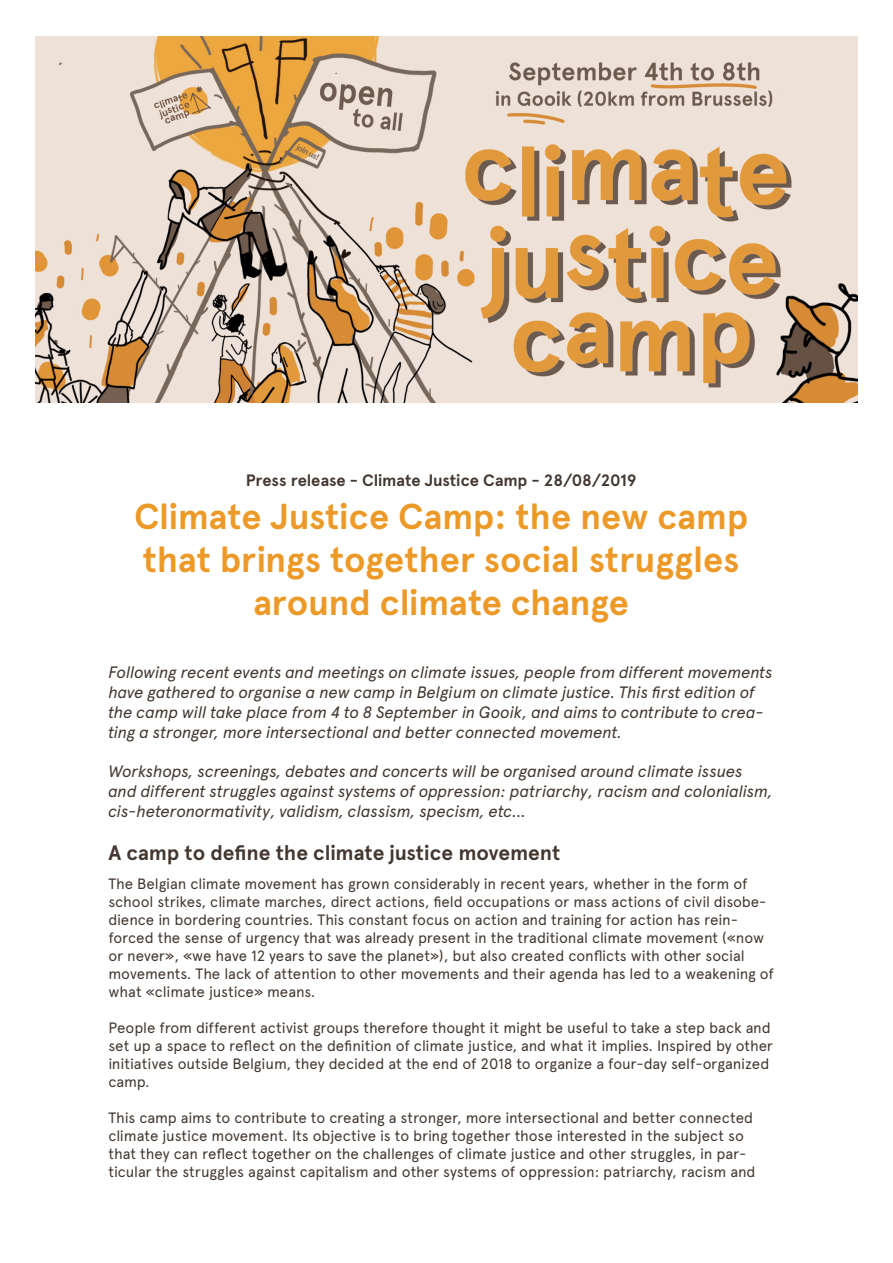
<style>
.page{position:relative;width:893px;height:1263px;background:#fff}
.page>*{position:absolute;margin:0;border:0;box-sizing:border-box;transform-origin:0 0}
.t1{font:700 36px/43.2px "Apercu Pro";letter-spacing:-.005em;color:#ed9927;text-align:center}
.t2{font:700 21px "Apercu Pro";letter-spacing:-.005em;color:#433730}
.t3{font:italic 16.5px/19.8px "Apercu Pro";letter-spacing:-.015em;color:#433730}
.t4{font:700 16.5px "Apercu Pro";letter-spacing:-.005em;color:#433730}
.t5{font:15px/18px "Apercu Pro";letter-spacing:-.005em;color:#433730}
</style>
<div class="page">
<img style="left:36px;top:36px;width:821px;height:367px">
<p class="t4" style="left:246px;top:468px;width:392px">Press release - Climate Justice Camp - 28/08/2019</p>
<p class="t1" style="left:134px;top:492px;width:616px">Climate Justice Camp: the new camp that brings together social struggles around climate change</p>
<p class="t3" style="left:108px;top:661px;width:666px">Following recent events and meetings on climate issues, people from different movements have gathered to organise a new camp in Belgium on climate justice. This first edition of the camp will take place from 4 to 8 September in Gooik, and aims to contribute to crea&shy;ting a stronger, more intersectional and better connected movement.</p>
<p class="t3" style="left:108px;top:760px;width:666px">Workshops, screenings, debates and concerts will be organised around climate issues and different struggles against systems of oppression: patriarchy, racism and colonialism, cis-heteronormativity, validism, classism, specism, etc...</p>
<p class="t2" style="left:108px;top:837px;width:454px">A camp to define the climate justice movement</p>
<p class="t5" style="left:108px;top:873px;width:667px">The Belgian climate movement has grown considerably in recent years, whether in the form of school strikes, climate marches, direct actions, field occupations or mass actions of civil disobe&shy;dience in bordering countries. This constant focus on action and training for action has rein&shy;forced the sense of urgency that was already present in the traditional climate movement («now or never», «we have 12 years to save the planet»), but also created conflicts with other social movements. The lack of attention to other movements and their agenda has led to a weakening of what «climate justice» means.</p>
<p class="t5" style="left:108px;top:1017px;width:666px">People from different activist groups therefore thought it might be useful to take a step back and set up a space to reflect on the definition of climate justice, and what it implies. Inspired by other initiatives outside Belgium, they decided at the end of 2018 to organize a four-day self-organized camp.</p>
<p class="t5" style="left:108px;top:1107px;width:649px">This camp aims to contribute to creating a stronger, more intersectional and better connected climate justice movement. Its objective is to bring together those interested in the subject so that they can reflect together on the challenges of climate justice and other struggles, in par&shy;ticular the struggles against capitalism and other systems of oppression: patriarchy, racism and</p>
</div>
